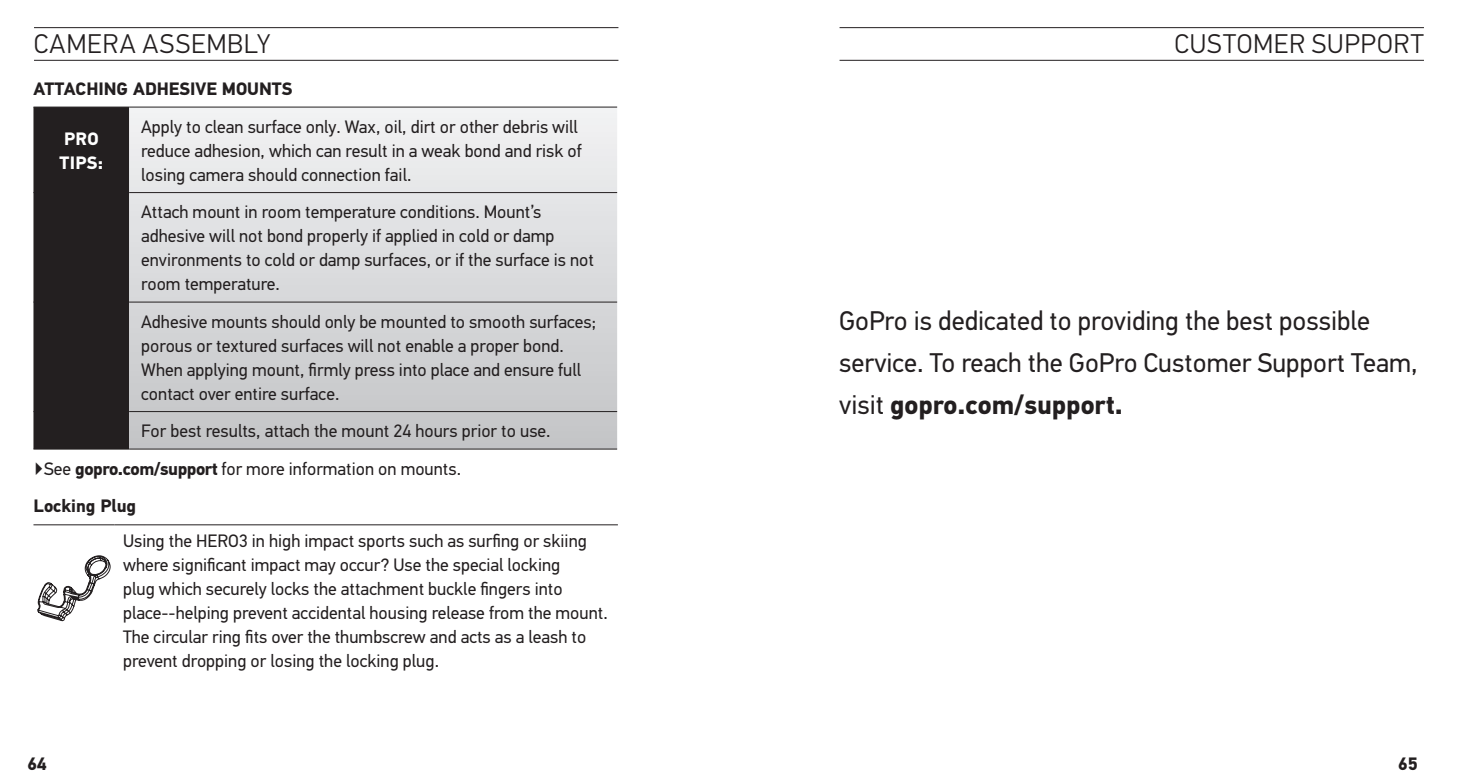
<style>
.page{position:relative;width:1458px;height:783px;background:#fff}
.page>*{position:absolute;margin:0;border:0;box-sizing:border-box;transform-origin:0 0}
.t1{font:27px/42px "PF Din Text Pro";color:#231f20}
.t2{font:300 27px "PF Din Text Pro";letter-spacing:.035em;color:#231f20}
.t3{font:18px/24px "PF Din Text Pro";color:#231f20}
.t4{font:700 18px "PF Din Text Pro";color:#231f20}
.t5{font:700 18px/24px "PF Din Text Pro";color:#fff}
.s1{font-weight:700}
</style>
<div class="page">
<hr style="left:34px;top:60px;width:584px;height:1px;background:#231f20">
<hr style="left:34px;top:27px;width:584px;height:1px;background:#231f20">
<hr style="left:840px;top:60px;width:584px;height:1px;background:#231f20">
<hr style="left:840px;top:27px;width:584px;height:1px;background:#231f20">
<svg style="left:33px;top:108px;width:96px;height:341px;background:#2b2728"></svg>
<svg style="left:129px;top:108px;width:488px;height:341px;background:#d9dadc"></svg>
<hr style="left:33px;top:107px;width:96px;height:1px;background:#231f20">
<hr style="left:129px;top:107px;width:488px;height:1px;background:#231f20">
<hr style="left:33px;top:192px;width:96px;height:1px;background:#231f20">
<hr style="left:129px;top:192px;width:488px;height:1px;background:#231f20">
<hr style="left:33px;top:302px;width:96px;height:1px;background:#231f20">
<hr style="left:129px;top:302px;width:488px;height:1px;background:#231f20">
<hr style="left:33px;top:411px;width:96px;height:1px;background:#231f20">
<hr style="left:129px;top:411px;width:488px;height:1px;background:#231f20">
<hr style="left:33px;top:449px;width:96px;height:1px;background:#231f20">
<hr style="left:129px;top:449px;width:488px;height:1px;background:#231f20">
<hr style="left:33px;top:524px;width:81px;height:1px;background:#231f20">
<hr style="left:114px;top:524px;width:504px;height:1px;background:#231f20">
<svg style="left:37px;top:555px;width:74px;height:67px"></svg>
<h1 class="t2" style="left:34px;top:28px;width:238px">CAMERA ASSEMBLY</h1>
<p class="t4" style="left:33px;top:78px;width:134px">ATTACHIN G ADHESI</p>
<p class="t4" style="left:195px;top:78px;width:39px">VE MOUNTS</p>
<p class="t5" style="left:59px;top:127px;width:45px">PRO<br>TI PS:</p>
<p class="t3" style="left:141px;top:115px;width:442px">Apply to clean surface only. Wax, oil, dirt or other debris will reduce adhesion, which can result in a weak bond and risk of losing camera should connection fail.</p>
<p class="t3" style="left:141px;top:200px;width:454px">Attach mount in room temperature conditions. Mount’s adhesive will not bond properly if applied in cold or damp environments to cold or damp surfaces, or if the surface is not room temperature.</p>
<p class="t3" style="left:141px;top:310px;width:456px">Adhesive mounts should only be mounted to smooth surfaces; porous or textured surfaces will not enable a proper bond.<br>When applying mount, firmly press into place and ensure full contact over entire surface.</p>
<p class="t3" style="left:33px;top:412px;width:519px;line-height:37.8px;text-indent:108px">For best results, attach the mount 24 hours prior to use. ▶See <span class="s1">gopro.com/support</span> for more information on mounts.<br><span class="s1">Locking Plug</span></p>
<p class="t3" style="left:123px;top:529px;width:486px">Using the HERO3 in high impact sports such as surfing or skiing where significant impact may occur? Use the special locking<br>plug which securely locks the attachment buckle fingers into place--helping prevent accidental housing release from the mount.<br>The circular ring fits over the thumbscrew and acts as a leash to prevent dropping or losing the locking plug.</p>
<h1 class="t2" style="left:1174px;top:28px;width:170px">CUSTOMER SUPP</h1>
<h1 class="t2" style="left:1377px;top:28px;width:48px">ORT</h1>
<h1 class="t1" style="left:839px;top:300px;width:580px">GoPro is dedicated to providing the best possible service. To reach the GoPro Customer Support Team, visit <span class="s1">gopro.com/support.</span></h1>
<p class="t4" style="left:27px;top:752px;width:21px">64</p>
<p class="t4" style="left:1398px;top:752px;width:21px">65</p>
</div>
